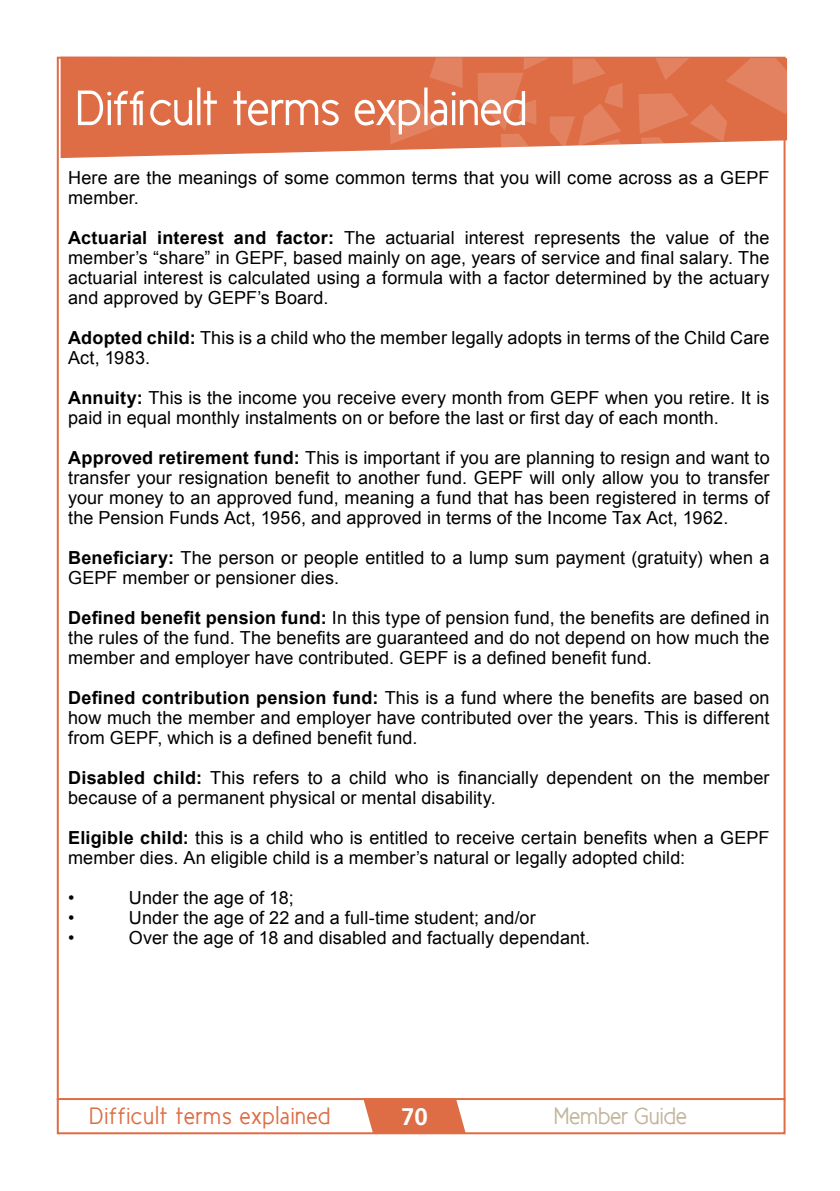
<style>
.page{position:relative;width:840px;height:1191px;background:#fff}
.page>*{position:absolute;margin:0;border:0;box-sizing:border-box;transform-origin:0 0}
.t1{font:50px "New Cicle Gordita";letter-spacing:-.01em;color:#fff}
.t2{font:24px "New Cicle Gordita";letter-spacing:.03em;color:#de6d45}
.t3{font:24px "New Cicle Gordita";color:#c2b59b}
.t4{font:700 24px "Frutiger";color:#fff}
.t5{font:18px/20px "Arial";letter-spacing:.005em;color:#000}
.s1{font-weight:700}
</style>
<div class="page">
<hr style="left:57px;top:1098px;width:728px;height:2px;background:#de6d45">
<svg style="left:363px;top:1100px;width:102px;height:33px"></svg>
<div style="left:61px;top:57px;width:416px;height:101px;background:#de6d45"></div>
<svg style="left:389px;top:104px;width:50px;height:40px"></svg>
<svg style="left:429px;top:57px;width:33px;height:31px"></svg>
<svg style="left:477px;top:57px;width:309px;height:101px"></svg>
<h1 class="t1" style="left:76px;top:82px;width:452px">Difficult terms explained</h1>
<p class="t5" style="left:68px;top:168px;width:702px">Here are the meanings of some common terms that you will come across as a GEPF member.</p>
<p class="t5" style="left:68px;top:228px;width:702px;text-align:justify"><span class="s1">Actuarial interest and factor:</span> The actuarial interest represents the value of the member’s “share” in GEPF, based mainly on age, years of service and final salary. The actuarial interest is calculated using a formula with a factor determined by the actuary and approved by GEPF’s Board.</p>
<p class="t5" style="left:68px;top:328px;width:702px"><span class="s1">Adopted child:</span> This is a child who the member legally adopts in terms of the Child Care<br>Act, 1983.</p>
<p class="t5" style="left:68px;top:388px;width:702px"><span class="s1">Annuity:</span> This is the income you receive every month from GEPF when you retire. It is paid in equal monthly instalments on or before the last or first day of each month.</p>
<p class="t5" style="left:68px;top:448px;width:702px;text-align:justify"><span class="s1">Approved retirement fund:</span> This is important if you are planning to resign and want to transfer your resignation benefit to another fund. GEPF will only allow you to transfer your money to an approved fund, meaning a fund that has been registered in terms of the Pension Funds Act, 1956, and approved in terms of the Income Tax Act, 1962.</p>
<p class="t5" style="left:68px;top:548px;width:702px"><span class="s1">Beneficiary:</span> The person or people entitled to a lump sum payment (gratuity) when a<br>GEPF member or pensioner dies.</p>
<p class="t5" style="left:68px;top:608px;width:702px;text-align:justify"><span class="s1">Defined benefit pension fund:</span> In this type of pension fund, the benefits are defined in the rules of the fund. The benefits are guaranteed and do not depend on how much the member and employer have contributed. GEPF is a defined benefit fund.</p>
<p class="t5" style="left:68px;top:688px;width:702px;text-align:justify"><span class="s1">Defined contribution pension fund:</span> This is a fund where the benefits are based on how much the member and employer have contributed over the years. This is different from GEPF, which is a defined benefit fund.</p>
<p class="t5" style="left:68px;top:768px;width:702px"><span class="s1">Disabled child:</span> This refers to a child who is financially dependent on the member because of a permanent physical or mental disability.</p>
<p class="t5" style="left:68px;top:828px;width:702px"><span class="s1">Eligible child:</span> this is a child who is entitled to receive certain benefits when a GEPF member dies. An eligible child is a member’s natural or legally adopted child:</p>
<p class="t5" style="left:68px;top:888px;width:8px">•</p>
<p class="t5" style="left:129px;top:888px;width:166px">Under the age of 18;</p>
<p class="t5" style="left:68px;top:908px;width:8px">•</p>
<p class="t5" style="left:129px;top:908px;width:408px">Under the age of 22 and a full-time student; and/or</p>
<p class="t5" style="left:68px;top:928px;width:8px">•</p>
<p class="t5" style="left:129px;top:928px;width:462px">Over the age of 18 and disabled and factually dependant.</p>
<h2 class="t2" style="left:90px;top:1103px;width:242px">Difficult terms explained</h2>
<h2 class="t4" style="left:401px;top:1102px;width:28px">70</h2>
<h2 class="t3" style="left:554px;top:1103px;width:134px">Member Guide</h2>
</div>
